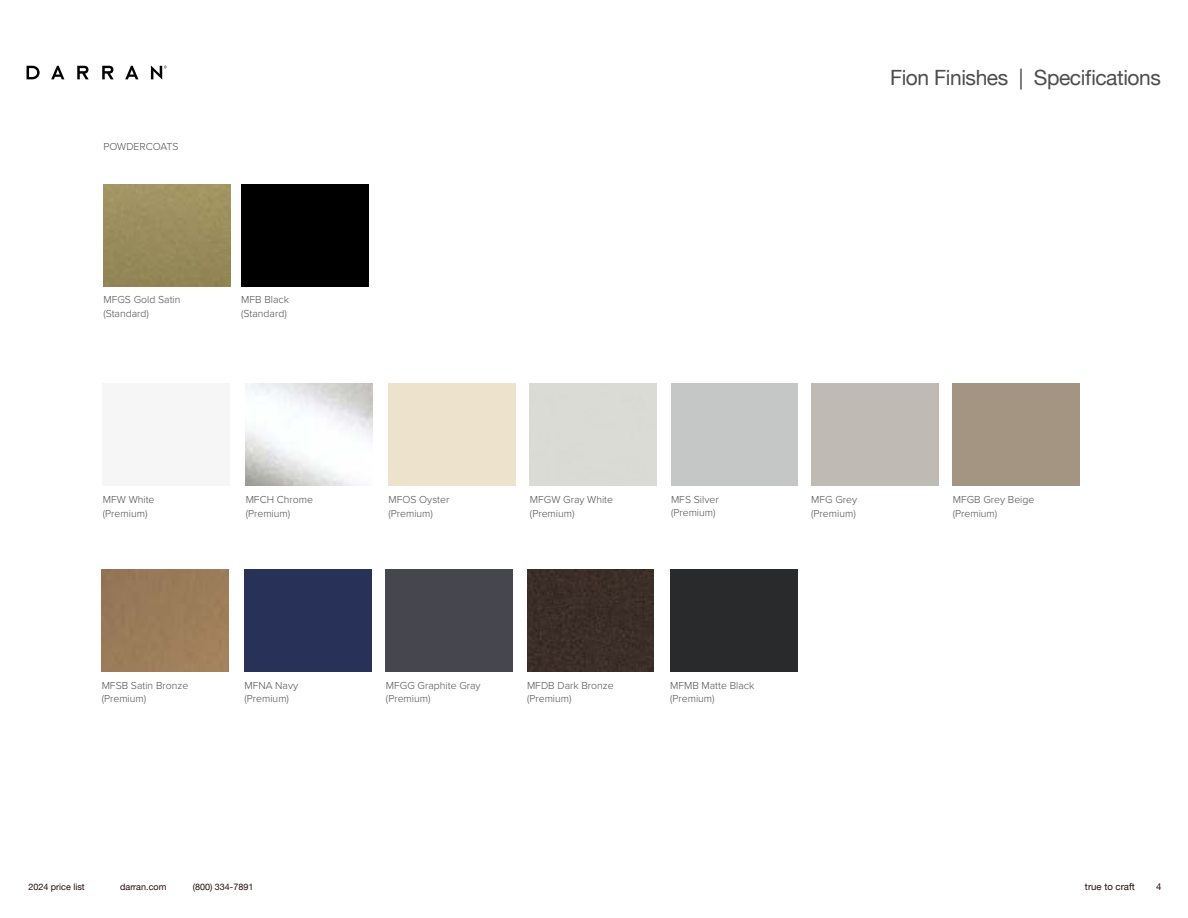
<style>
.page{position:relative;width:1188px;height:918px;background:#fff}
.page>*{position:absolute;margin:0;border:0;box-sizing:border-box;transform-origin:0 0}
.t1{font:21px "Helvetica Neue";letter-spacing:-.02em;color:#4d4d4f}
.t2{font:300 10.5px/13.5px "Proxima Nova";color:#4d4d4f}
.t3{font:9.6px "Helvetica Neue";color:#240d0d}
.t4{font:9px "Helvetica Neue";color:#240d0d}
</style>
<div class="page">
<div style="left:241px;top:184px;width:127px;height:102px;background:#000"></div>
<img style="left:102px;top:570px;width:127px;height:101px">
<div style="left:244px;top:570px;width:127px;height:101px;background:#283158"></div>
<img style="left:103px;top:184px;width:127px;height:102px">
<div style="left:527px;top:570px;width:127px;height:102px;background:#3b2e28"></div>
<div style="left:670px;top:570px;width:127px;height:102px;background:#282a2c"></div>
<div style="left:386px;top:570px;width:127px;height:102px;background:#46464f"></div>
<svg style="left:125px;top:66px;width:13px;height:13px"></svg>
<svg style="left:102px;top:66px;width:12px;height:13px"></svg>
<svg style="left:27px;top:66px;width:13px;height:13px"></svg>
<svg style="left:51px;top:66px;width:13px;height:13px"></svg>
<svg style="left:77px;top:66px;width:12px;height:13px"></svg>
<svg style="left:151px;top:65px;width:16px;height:15px"></svg>
<h1 class="t1" style="left:890px;top:63px;width:272px">Fion Finishes | Specifications</h1>
<p class="t2" style="left:103px;top:139px;width:77px">POWDERCOATS</p>
<p class="t2" style="left:103px;top:293px;width:79px">MFGS Gold Satin (Standard)</p>
<p class="t2" style="left:241px;top:292px;width:49px">MFB Black (Standard)</p>
<p class="t2" style="left:103px;top:492px;width:53px">MFW White (Premium)</p>
<p class="t2" style="left:246px;top:492px;width:69px">MFCH Chrome (Premium)</p>
<p class="t2" style="left:388px;top:492px;width:62px">MFOS Oyster (Premium)</p>
<p class="t2" style="left:530px;top:492px;width:85px">MFGW Gray White (Premium)</p>
<p class="t2" style="left:671px;top:492px;width:49px">MFS Silver (Premium)</p>
<p class="t2" style="left:811px;top:492px;width:47px">MFG Grey (Premium)</p>
<p class="t2" style="left:953px;top:492px;width:83px">MFGB Grey Beige (Premium)</p>
<p class="t2" style="left:102px;top:678px;width:88px">MFSB Satin Bronze (Premium)</p>
<p class="t2" style="left:244px;top:678px;width:55px">MFNA Navy (Premium)</p>
<p class="t2" style="left:386px;top:678px;width:96px">MFGG Graphite Gray (Premium)</p>
<p class="t2" style="left:527px;top:678px;width:88px">MFDB Dark Bronze (Premium)</p>
<p class="t2" style="left:670px;top:678px;width:86px">MFMB Matte Black (Premium)</p>
<p class="t4" style="left:28px;top:881px;width:58px">2024 price list</p>
<p class="t4" style="left:120px;top:881px;width:48px">darran.com</p>
<p class="t4" style="left:193px;top:881px;width:62px">(800) 334-7891</p>
<p class="t3" style="left:1085px;top:880px;width:51px">true to craft</p>
<p class="t3" style="left:1156px;top:880px;width:7px">4</p>
</div>
